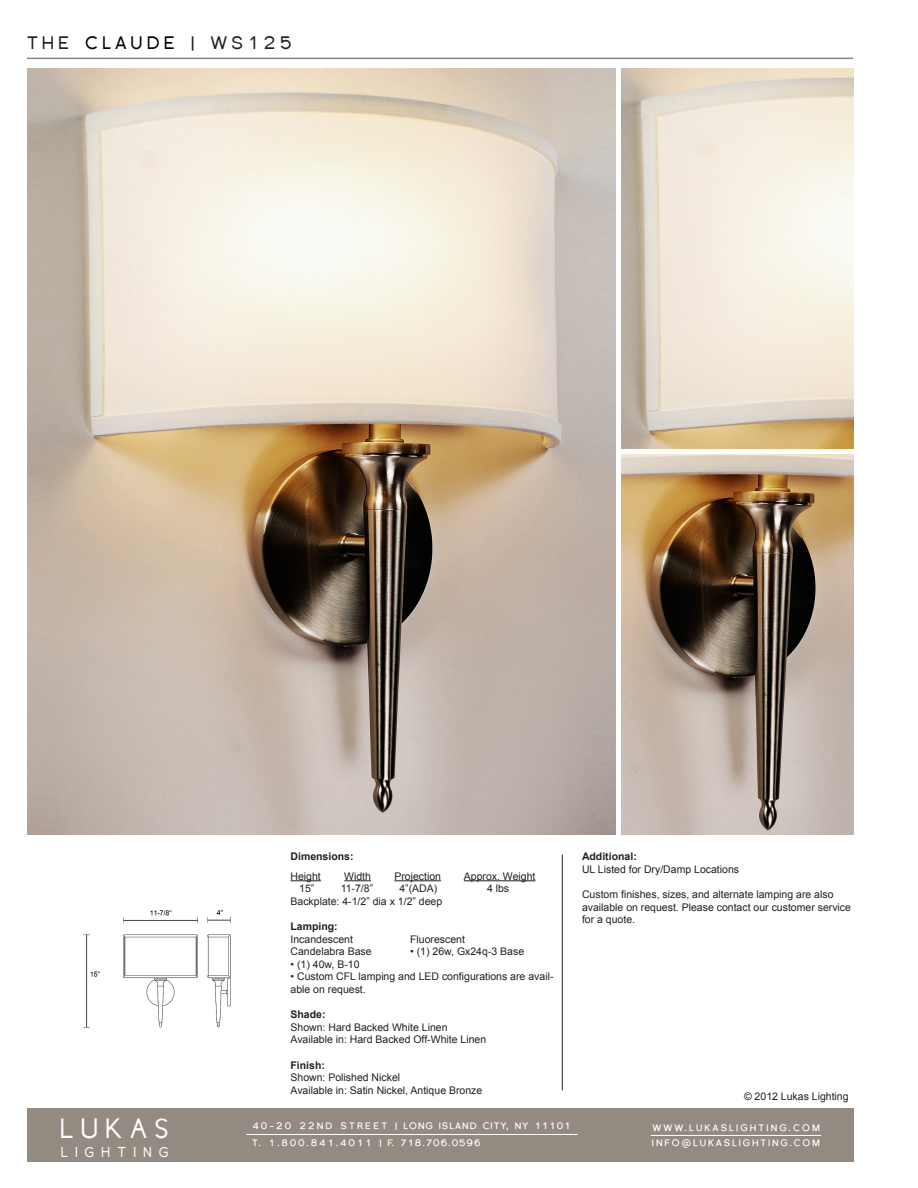
<style>
.page{position:relative;width:918px;height:1188px;background:#fff}
.page>*{position:absolute;margin:0;border:0;box-sizing:border-box;transform-origin:0 0}
.t1{font:28.5px "Cicle Gordita";letter-spacing:.27em;color:#fff}
.t2{font:18px "Florencesans";letter-spacing:.22em;color:#231f20}
.t3{font:14.7px "Cicle Gordita";letter-spacing:.48em;color:#fff;scale:1.05 1}
.t4{font:10.5px/12.6px "Arial";color:#231f20}
.t5{font:700 10.5px "Arial";color:#231f20}
.t6{font:700 9.3px/16.5px "Florencesans";letter-spacing:.1em;color:#fff}
.t7{font:700 9.3px/15px "Florencesans";letter-spacing:.195em;color:#fff}
.s1{color:#000}
</style>
<div class="page">
<img style="left:621px;top:68px;width:232px;height:381px">
<img style="left:621px;top:454px;width:232px;height:381px">
<img style="left:83px;top:910px;width:148px;height:118px">
<hr style="left:562px;top:855px;width:1px;height:235px;background:#231f20">
<hr style="left:27px;top:58px;width:826px;height:1px;background:#8e887a">
<hr style="left:291px;top:880px;width:30px;height:1px;background:#231f20">
<svg style="left:344px;top:880px;width:27px;height:1px"></svg>
<hr style="left:394px;top:880px;width:47px;height:1px;background:#231f20">
<hr style="left:464px;top:880px;width:71px;height:1px;background:#231f20">
<img style="left:27px;top:68px;width:589px;height:767px">
<div style="left:27px;top:1108px;width:826px;height:54px;background:#938b82"></div>
<hr style="left:651px;top:1135px;width:170px;height:1px;background:#fff">
<hr style="left:246px;top:1134px;width:332px;height:1px;background:#fff">
<h2 class="t2" style="left:27px;top:34px;width:266px">THE <span class="s1">CLAUDE</span> | WS125</h2>
<h1 class="t1" style="left:61px;top:1114px;width:110px">LUKAS</h1>
<h3 class="t3" style="left:61px;top:1144px;width:104px">LIGHTING</h3>
<p class="t5" style="left:291px;top:850px;width:65px">Dimensions:</p>
<p class="t4" style="left:291px;top:870px;width:32px">Height</p>
<p class="t4" style="left:344px;top:870px;width:28px">Width</p>
<p class="t4" style="left:394px;top:870px;width:48px">Projection</p>
<p class="t4" style="left:464px;top:870px;width:73px">Approx. Weight</p>
<p class="t4" style="left:299px;top:882px;width:17px">15”</p>
<p class="t4" style="left:341px;top:882px;width:34px">11-7/8”</p>
<p class="t4" style="left:399px;top:882px;width:39px">4”(ADA)</p>
<p class="t4" style="left:487px;top:882px;width:24px">4 lbs</p>
<p class="t4" style="left:291px;top:895px;width:153px">Backplate: 4-1/2” dia x 1/2” deep</p>
<p class="t5" style="left:291px;top:919px;width:49px">Lamping:</p>
<p class="t4" style="left:291px;top:933px;width:64px">Incandescent</p>
<p class="t4" style="left:410px;top:933px;width:56px">Fluorescent</p>
<p class="t4" style="left:291px;top:945px;width:83px">Candelabra Base</p>
<p class="t4" style="left:410px;top:945px;width:115px">• (1) 26w, Gx24q-3 Base</p>
<p class="t4" style="left:291px;top:958px;width:71px">• (1) 40w, B-10</p>
<p class="t4" style="left:291px;top:971px;width:264px">• Custom CFL lamping and LED configurations are avail&shy;able on request.</p>
<p class="t5" style="left:291px;top:1008px;width:37px">Shade:</p>
<p class="t4" style="left:291px;top:1021px;width:197px">Shown: Hard Backed White Linen<br>Available in: Hard Backed Off-White Linen</p>
<p class="t5" style="left:291px;top:1058px;width:36px">Finish:</p>
<p class="t4" style="left:291px;top:1071px;width:193px">Shown: Polished Nickel<br>Available in: Satin Nickel, Antique Bronze</p>
<p class="t6" style="left:252px;top:1118px;width:320px">40-20 22ND STREET | LONG ISLAND CITY, NY 11101<br>T. 1.800.841.4011 | F. 718.706.0596</p>
<p class="t5" style="left:582px;top:850px;width:56px">Additional:</p>
<p class="t4" style="left:582px;top:863px;width:159px">UL Listed for Dry/Damp Locations</p>
<p class="t4" style="left:582px;top:888px;width:271px">Custom finishes, sizes, and alternate lamping are also available on request. Please contact our customer service for a quote.</p>
<p class="t4" style="left:744px;top:1090px;width:106px">© 2012 Lukas Lighting</p>
<p class="t7" style="left:652px;top:1120px;width:170px">WWW.LUKASLIGHTING.COM<br>INFO@LUKASLIGHTING.COM</p>
</div>
